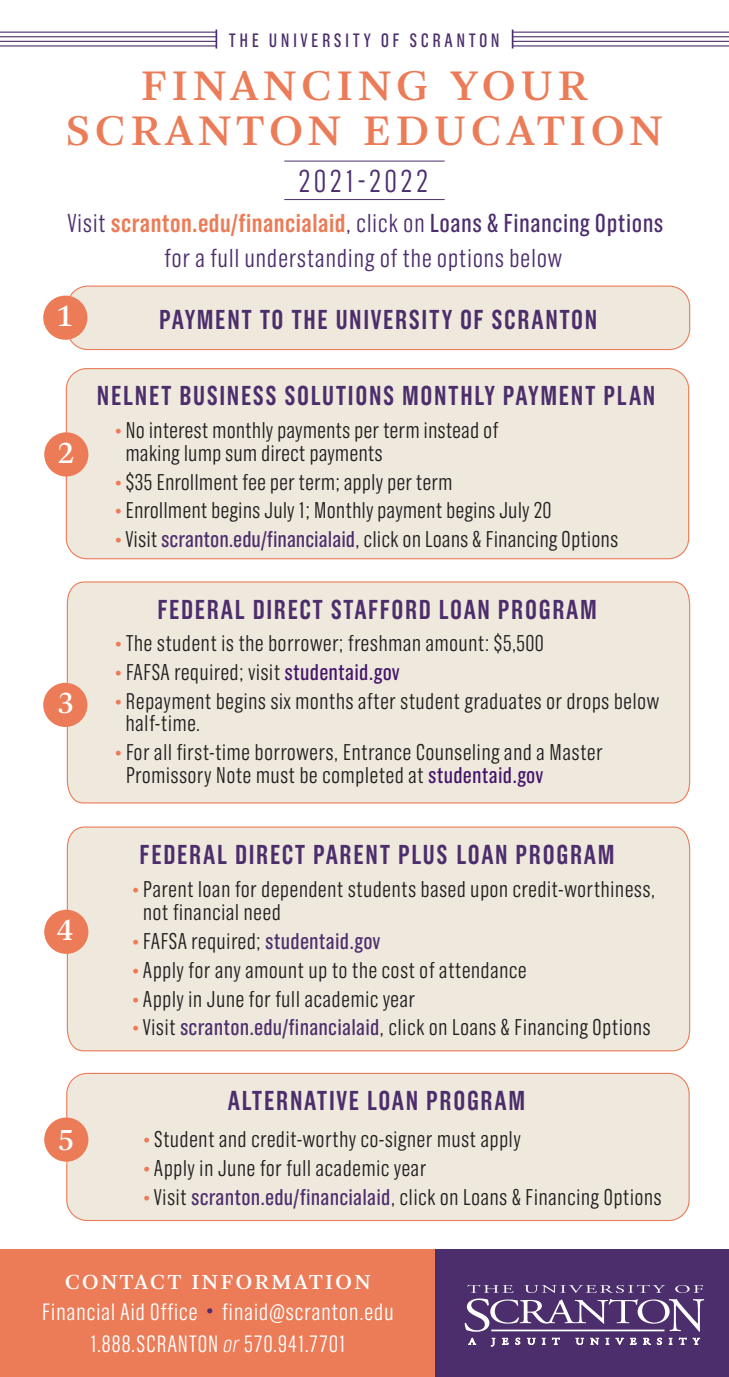
<style>
.page{position:relative;width:729px;height:1377px;background:#fff}
.page>*{position:absolute;margin:0;border:0;box-sizing:border-box;transform-origin:0 0}
.head{font:45.9px/44.8px "Arnhem Pro";letter-spacing:.11em;color:#ec7b57;text-align:center}
.t1{font:33.07px "Arnhem Pro";color:#fff}
.t2{font:300 31.5px "Grotzec Cond";letter-spacing:.1em;color:#4d2e6d}
.head-2{font:600 27.22px "Grotzec Cond";letter-spacing:.06em;color:#4d2e6d}
.t3{font:600 25.88px "Grotzec Cond";letter-spacing:.02em;color:#ec7b57}
.t4{font:300 25.88px "Grotzec Cond";letter-spacing:.02em;color:#4d2e6d}
.t5{font:300 23.62px/31.5px "Grotzec Cond";letter-spacing:.02em;color:#fff;text-align:center}
.t6{font:300 22.72px/22.7px "Grotzec Cond";letter-spacing:.01em;color:#231f20}
.t7{font:22.5px "Arnhem Pro";letter-spacing:.11em;color:#fff}
.t8{font:19.35px "Grotzec Cond";letter-spacing:.18em;color:#4d2e6d}
.s1{font-weight:300;color:#4d2e6d}
.s2{font-weight:400;color:#4d2e6d}
.s3{color:#ec7b57}
.s4{font-weight:400;color:#44146b}
.s5{color:#4d2e6d}
.s6{font-weight:200;font-style:italic}
</style>
<div class="page">
<div style="left:0;top:1249px;width:436px;height:128px;background:#ec7b57"></div>
<svg style="left:512px;top:30px;width:1px;height:19px"></svg>
<hr style="left:513px;top:36px;width:216px;height:1px;background:#4d2e6d">
<hr style="left:513px;top:41px;width:216px;height:1px;background:#4d2e6d">
<hr style="left:513px;top:45px;width:216px;height:1px;background:#4d2e6d">
<hr style="left:513px;top:32px;width:216px;height:1px;background:#4d2e6d">
<svg style="left:216px;top:30px;width:1px;height:19px"></svg>
<hr style="left:0;top:36px;width:216px;height:1px;background:#4d2e6d">
<hr style="left:0;top:41px;width:216px;height:1px;background:#4d2e6d">
<hr style="left:0;top:45px;width:216px;height:1px;background:#4d2e6d">
<hr style="left:0;top:32px;width:216px;height:1px;background:#4d2e6d">
<div style="left:67px;top:1073px;width:622px;height:148px;background:#efe9dd;border-radius:20px"></div>
<div style="left:66px;top:1073px;width:624px;height:148px;border:1px solid #ec7b57;border-radius:20px"></div>
<div style="left:44px;top:1118px;width:44px;height:44px;background:#ec7b57;border-radius:50%"></div>
<div style="left:67px;top:286px;width:623px;height:64px;background:#efe9dd;border-radius:20px"></div>
<div style="left:67px;top:286px;width:623px;height:64px;border:1px solid #ec7b57;border-radius:20px"></div>
<div style="left:43px;top:296px;width:44px;height:44px;background:#ec7b57;border-radius:50%"></div>
<div style="left:66px;top:369px;width:623px;height:190px;background:#efe9dd;border-radius:20px"></div>
<div style="left:66px;top:368px;width:623px;height:191px;border:1px solid #ec7b57;border-radius:20px"></div>
<div style="left:44px;top:432px;width:44px;height:45px;background:#ec7b57;border-radius:50%"></div>
<div style="left:66px;top:581px;width:625px;height:223px;background:#efe9dd"></div>
<div style="left:43px;top:683px;width:44px;height:44px;background:#ec7b57;border-radius:50%"></div>
<div style="left:66px;top:826px;width:625px;height:226px;background:#efe9dd"></div>
<div style="left:44px;top:910px;width:44px;height:44px;background:#ec7b57;border-radius:50%"></div>
<hr style="left:284px;top:161px;width:161px;height:1px;background:#4d2e6d">
<hr style="left:284px;top:199px;width:161px;height:1px;background:#4d2e6d">
<div style="left:436px;top:1249px;width:293px;height:128px;background:#4d2e6d"></div>
<svg style="left:467px;top:1285px;width:47px;height:8px"></svg>
<svg style="left:524px;top:1285px;width:141px;height:8px"></svg>
<svg style="left:675px;top:1285px;width:28px;height:8px"></svg>
<svg style="left:465px;top:1299px;width:239px;height:48px"></svg>
<p class="t8" style="left:229px;top:29px;width:272px">THE UNIVERSITY OF SCRANTON</p>
<p class="head" style="left:66px;top:63px;width:598px">FINANCING YOUR<br>SCRANTON EDUCATION</p>
<p class="t2" style="left:298px;top:164px;width:132px">2021-2022</p>
<p class="t3" style="left:67px;top:208px;width:598px"><span class="s1">Visit</span> scranton.edu/financialaid<span class="s1">, click on</span> <span class="s2">Loans &amp; Financing Options</span></p>
<p class="t4" style="left:164px;top:243px;width:399px">for a full understanding of the options below</p>
<p class="t1" style="left:57px;top:294px;width:19px">1</p>
<p class="head-2" style="left:159px;top:304px;width:440px">PAYMENT TO THE UNIVERSITY OF SCRANTON</p>
<p class="t1" style="left:58px;top:432px;width:19px">2</p>
<p class="t1" style="left:58px;top:681px;width:19px">3</p>
<p class="t1" style="left:56px;top:908px;width:19px">4</p>
<p class="t1" style="left:58px;top:1118px;width:19px">5</p>
<p class="head-2" style="left:97px;top:380px;width:560px">NELNET BUSINESS SOLUTIONS MONTHLY PAYMENT PLAN</p>
<p class="t6" style="left:126px;top:418px;width:374px;text-indent:-10px"><span class="s3">•</span> No interest monthly payments per term instead of making lump sum direct payments</p>
<p class="t6" style="left:115px;top:470px;width:339px"><span class="s3">•</span> $35 Enrollment fee per term; apply per term</p>
<p class="t6" style="left:115px;top:499px;width:438px"><span class="s3">•</span> Enrollment begins July 1; Monthly payment begins July 20</p>
<p class="t6" style="left:115px;top:528px;width:505px"><span class="s3">•</span> Visit <span class="s2">scranton.edu/financialaid</span>, click on Loans &amp; Financing Options</p>
<p class="head-2" style="left:157px;top:594px;width:441px">FEDERAL DIRECT STAFFORD LOAN PROGRAM</p>
<p class="t6" style="left:115px;top:631px;width:430px"><span class="s3">•</span> The student is the borrower; freshman amount: $5,500</p>
<p class="t6" style="left:115px;top:660px;width:286px"><span class="s3">•</span> FAFSA required; visit <span class="s4">studentaid.gov</span></p>
<p class="t6" style="left:126px;top:689px;width:535px;text-indent:-10px"><span class="s3">•</span> Repayment begins six months after student graduates or drops below half-time.</p>
<p class="t6" style="left:126px;top:741px;width:479px;text-indent:-11px"><span class="s3">•</span> For all first-time borrowers, Entrance Counseling and a Master<br>Promissory Note must be completed at <span class="s4">studentaid.gov</span></p>
<p class="head-2" style="left:140px;top:839px;width:477px">FEDERAL DIRECT PARENT PLUS LOAN PROGRAM</p>
<p class="t6" style="left:143px;top:878px;width:514px;text-indent:-11px"><span class="s3">•</span> Parent loan for dependent students based upon credit-worthiness, not financial need</p>
<p class="t6" style="left:132px;top:929px;width:250px"><span class="s3">•</span> FAFSA required; <span class="s2">studentaid.gov</span></p>
<p class="t6" style="left:132px;top:958px;width:396px"><span class="s3">•</span> Apply for any amount up to the cost of attendance</p>
<p class="t6" style="left:132px;top:987px;width:285px"><span class="s3">•</span> Apply in June for full academic year</p>
<p class="t6" style="left:132px;top:1016px;width:520px"><span class="s3">•</span> Visit <span class="s2">scranton.edu/financialaid</span>, click on Loans &amp; Financing Options</p>
<p class="head-2" style="left:228px;top:1085px;width:299px">ALTERNATIVE LOAN PROGRAM</p>
<p class="t6" style="left:143px;top:1127px;width:379px"><span class="s3">•</span> Student and credit-worthy co-signer must apply</p>
<p class="t6" style="left:143px;top:1156px;width:285px"><span class="s3">•</span> Apply in June for full academic year</p>
<p class="t6" style="left:143px;top:1185px;width:520px"><span class="s3">•</span> Visit <span class="s2">scranton.edu/financialaid</span>, click on Loans &amp; Financing Options</p>
<p class="t7" style="left:65px;top:1267px;width:307px">CONTACT INFORMATION</p>
<p class="t5" style="left:42px;top:1296px;width:353px">Financial Aid Office <span class="s5">•</span> finaid@scranton.edu<br>1.888.SCRANTON <span class="s6">or</span> 570.941.7701</p>
</div>
